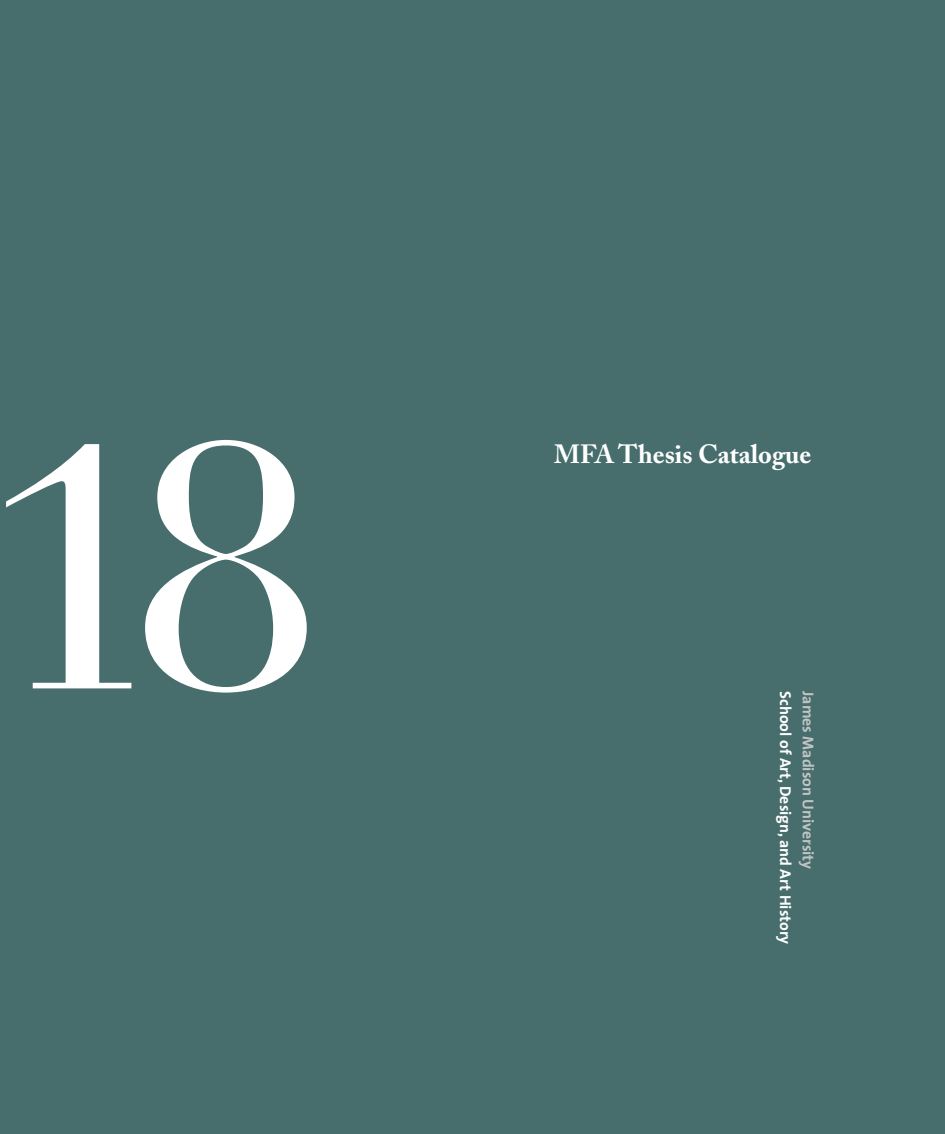
<style>
.page{position:relative;width:945px;height:1134px;background:#476e6d}
.page>*{position:absolute;margin:0;border:0;box-sizing:border-box;transform-origin:0 0}
.body_copy{font:350px "Bauer Bodoni";color:#fff}
.body_copy-2{font:700 26.25px "Adobe Caslon";color:#fff}
.body_copy-3{font:700 15.75px "The Sans";color:#fff}
.body_copy-4{font:700 15.75px "The Sans";color:#c0c4c4}
</style>
<div class="page">
<p class="body_copy" style="left:-24px;top:359px;width:349px">18</p>
<p class="body_copy-2" style="left:554px;top:438px;width:259px">MFA Thesis Catalogue</p>
<p class="body_copy-3" style="left:796px;top:691px;width:255px;rotate:90deg">School of Art, Design, and Art History</p>
<p class="body_copy-4" style="left:818px;top:691px;width:179px;rotate:90deg">James Madison University</p>
</div>
